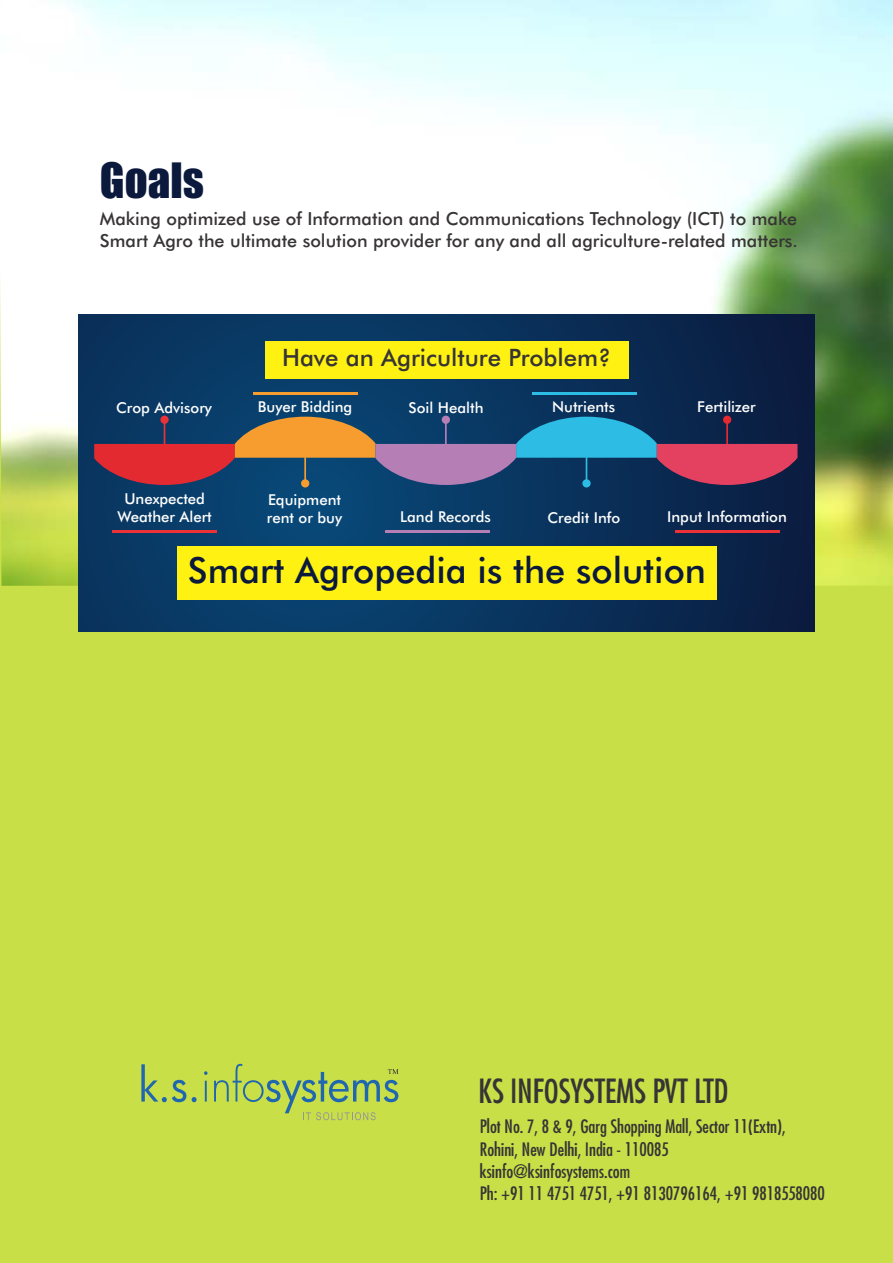
<style>
.page{position:relative;width:893px;height:1263px;background:#c8df47}
.page>*{position:absolute;margin:0;border:0;box-sizing:border-box;transform-origin:0 0}
.t1{font:45px "Impact";color:#0b193c}
.t2{font:500 36px "Futura BT";color:#0b193c}
.t3{font:condensed 32.4px "Futura";color:#373435}
.t4{font:500 24px "Futura BT";color:#373435}
.t5{font:500 18px/21.6px "Futura BT";color:#373435}
.t6{font:condensed 18px/22.4px "Futura";color:#373435}
.t7{font:500 15px/18px "Futura BT";color:#fefefe;text-align:center}
</style>
<div class="page">
<img style="left:0;top:0;width:893px;height:586px">
<svg style="left:78px;top:314px;width:737px;height:317px;background:#0a325b"></svg>
<svg style="left:94px;top:416px;width:703px;height:71px;background:#5d536b"></svg>
<hr style="left:112px;top:531px;width:105px;height:2px;background:#ed3237">
<hr style="left:385px;top:531px;width:105px;height:2px;background:#b57eb5">
<hr style="left:675px;top:531px;width:104px;height:2px;background:#ed3237">
<hr style="left:253px;top:392px;width:104px;height:3px;background:#f79d2f">
<hr style="left:532px;top:392px;width:104px;height:3px;background:#2dbce4">
<div style="left:265px;top:341px;width:363px;height:38px;background:#fff212"></div>
<div style="left:177px;top:546px;width:539px;height:54px;background:#fff212"></div>
<svg style="left:141px;top:1064px;width:45px;height:38px"></svg>
<svg style="left:192px;top:1097px;width:5px;height:5px"></svg>
<svg style="left:204px;top:1071px;width:3px;height:30px"></svg>
<svg style="left:214px;top:1064px;width:184px;height:56px"></svg>
<h1 class="t1" style="left:100px;top:163px;width:105px">Goals</h1>
<p class="t5" style="left:100px;top:210px;width:700px">Making optimized use of Information and Communications Technology (ICT) to make<br>Smart Agro the ultimate solution provider for any and all agriculture-related matters.</p>
<h3 class="t4" style="left:282px;top:348px;width:331px">Have an Agriculture Problem?</h3>
<p class="t7" style="left:116px;top:400px;width:97px">Crop Advisory</p>
<p class="t7" style="left:258px;top:399px;width:96px">Buyer Bidding</p>
<p class="t7" style="left:409px;top:400px;width:77px">Soil Health</p>
<p class="t7" style="left:552px;top:399px;width:64px">Nutrients</p>
<p class="t7" style="left:697px;top:399px;width:60px">Fertilizer</p>
<p class="t7" style="left:117px;top:492px;width:96px">Unexpected<br>Weather Alert</p>
<p class="t7" style="left:267px;top:492px;width:77px;text-align:left">Equipment rent or buy</p>
<p class="t7" style="left:400px;top:509px;width:92px">Land Records</p>
<p class="t7" style="left:547px;top:510px;width:74px">Credit Info</p>
<p class="t7" style="left:667px;top:510px;width:121px">Input Information</p>
<h2 class="t2" style="left:188px;top:555px;width:520px">Smart Agropedia is the solution</h2>
<h3 class="t3" style="left:479px;top:1076px;width:252px">KS INFOSYSTEMS PVT LTD</h3>
<p class="t6" style="left:480px;top:1116px;width:347px">Plot No. 7, 8 &amp; 9, Garg Shopping Mall, Sector 11(Extn), Rohini, New Delhi, India - 110085<br>ksinfo@ksinfosystems.com<br>Ph: +91 11 4751 4751, +91 8130796164, +91 9818558080</p>
</div>
